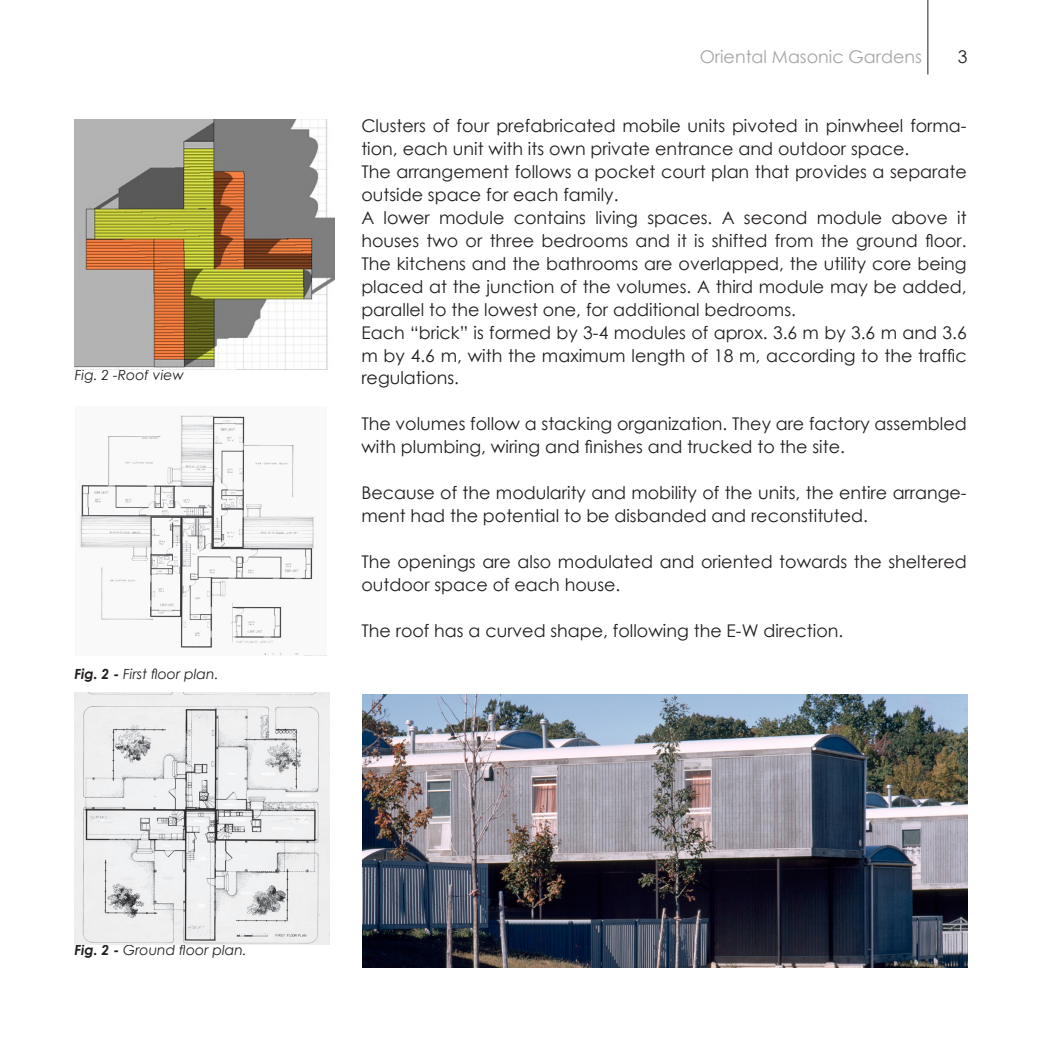
<style>
.page{position:relative;width:1042px;height:1042px;background:#fff}
.page>*{position:absolute;margin:0;border:0;box-sizing:border-box;transform-origin:0 0}
.TESTO{font:17.5px/22.9px "Century Gothic";color:#231f20}
.t1{font:17.5px "Century Gothic";color:#a4a6a9}
.t2{font:italic 14px "Century Gothic";color:#231f20}
.s1{font-weight:700}
</style>
<div class="page">
<hr style="left:927px;top:0;width:1px;height:74px;background:#231f20">
<img style="left:362px;top:695px;width:605px;height:272px">
<img style="left:75px;top:119px;width:259px;height:250px">
<img style="left:75px;top:692px;width:255px;height:252px">
<img style="left:80px;top:415px;width:234px;height:240px">
<p class="t2" style="left:75px;top:365px;width:111px">Fig. 2 -Roof view</p>
<p class="t2" style="left:74px;top:664px;width:146px"><span class="s1">Fig. 2 -</span> First floor plan.</p>
<p class="t2" style="left:74px;top:940px;width:174px"><span class="s1">Fig. 2 -</span> Ground floor plan.</p>
<p class="t1" style="left:699px;top:44px;width:224px">Oriental Masonic Gardens</p>
<p class="TESTO" style="left:958px;top:45px;width:11px">3</p>
<p class="TESTO" style="left:361px;top:114px;width:607px">Clusters of four prefabricated mobile units pivoted in pinwheel forma&shy;tion, each unit with its own private entrance and outdoor space.</p>
<p class="TESTO" style="left:361px;top:160px;width:607px">The arrangement follows a pocket court plan that provides a separate outside space for each family.</p>
<p class="TESTO" style="left:361px;top:206px;width:607px;text-align:justify">A lower module contains living spaces. A second module above it houses two or three bedrooms and it is shifted from the ground floor.<br>The kitchens and the bathrooms are overlapped, the utility core being placed at the junction of the volumes. A third module may be added, parallel to the lowest one, for additional bedrooms.</p>
<p class="TESTO" style="left:361px;top:320px;width:607px;text-align:justify">Each “brick” is formed by 3-4 modules of aprox. 3.6 m by 3.6 m and 3.6 m by 4.6 m, with the maximum length of 18 m, according to the traffic regulations.</p>
<p class="TESTO" style="left:361px;top:412px;width:607px">The volumes follow a stacking organization. They are factory assembled with plumbing, wiring and finishes and trucked to the site.</p>
<p class="TESTO" style="left:361px;top:481px;width:607px">Because of the modularity and mobility of the units, the entire arrange&shy;ment had the potential to be disbanded and reconstituted.</p>
<p class="TESTO" style="left:361px;top:550px;width:607px">The openings are also modulated and oriented towards the sheltered outdoor space of each house.</p>
<p class="TESTO" style="left:361px;top:618px;width:483px">The roof has a curved shape, following the E-W direction.</p>
</div>
